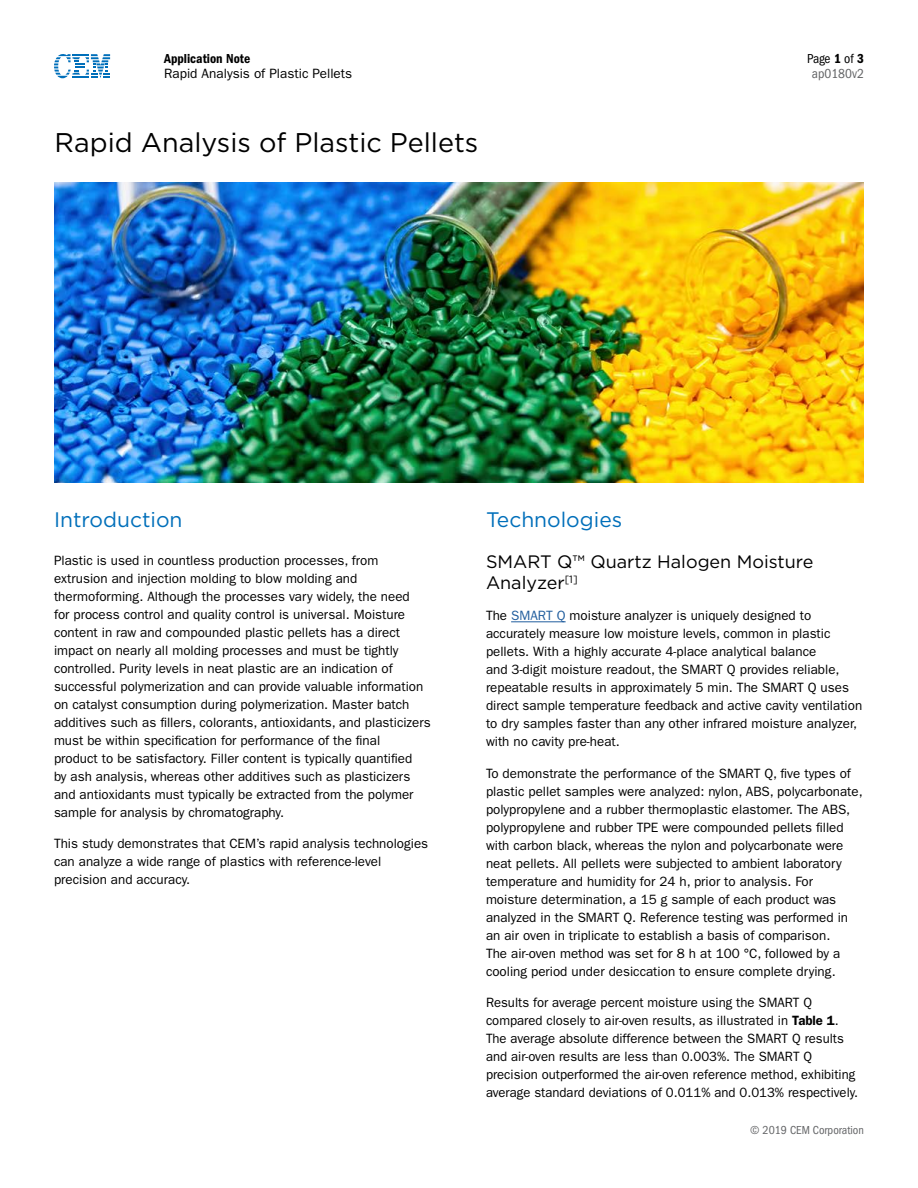
<style>
.page{position:relative;width:918px;height:1188px;background:#fff}
.page>*{position:absolute;margin:0;border:0;box-sizing:border-box;transform-origin:0 0}
.Application_Note_Tit{font:27px "Gotham HTF";color:#000}
.Subtitle{font:21px "Gotham HTF";color:#006fba}
.Sub-subtitle{font:18px/21px "Gotham HTF";color:#000}
.Paragraph{font:13.5px/18px "ITC Franklin Gothic Std";color:#000}
.t1{font:13.5px "ITC Franklin Gothic Std Dm Cd";color:#000}
.t2{font:condensed 13.5px "ITC Franklin Gothic Std";letter-spacing:-.015em;color:#000}
.Application_Note_Num{font:condensed 13.5px "ITC Franklin Gothic Std";color:#636466}
.t3{font:condensed 12px "ITC Franklin Gothic Std";color:#636466}
.s1{font-family:"ITC Franklin Gothic Std Dm Cd";font-stretch:normal}
.s2{color:#215e9e}
.s3{font-weight:600}
</style>
<div class="page">
<svg style="left:54px;top:54px;width:56px;height:24px"></svg>
<hr style="left:511px;top:621px;width:55px;height:1px;background:#215e9e">
<img style="left:54px;top:182px;width:810px;height:300px">
<p class="t1" style="left:164px;top:51px;width:88px">Application Note</p>
<p class="Paragraph" style="left:164px;top:65px;width:190px">Rapid Analysis of Plastic Pellets</p>
<p class="Application_Note_Tit" style="left:55px;top:128px;width:425px">Rapid Analysis of Plastic Pellets</p>
<p class="t2" style="left:807px;top:51px;width:58px">Page <span class="s1">1</span> of <span class="s1">3</span></p>
<p class="Application_Note_Num" style="left:812px;top:66px;width:54px">ap0180v2</p>
<p class="Subtitle" style="left:54px;top:508px;width:130px">Introduction</p>
<p class="Paragraph" style="left:54px;top:551px;width:378px">Plastic is used in countless production processes, from extrusion and injection molding to blow molding and thermoforming. Although the processes vary widely, the need<br>for process control and quality control is universal. Moisture content in raw and compounded plastic pellets has a direct impact on nearly all molding processes and must be tightly controlled. Purity levels in neat plastic are an indication of successful polymerization and can provide valuable information on catalyst consumption during polymerization. Master batch additives such as fillers, colorants, antioxidants, and plasticizers must be within specification for performance of the final<br>product to be satisfactory. Filler content is typically quantified<br>by ash analysis, whereas other additives such as plasticizers and antioxidants must typically be extracted from the polymer sample for analysis by chromatography.</p>
<p class="Paragraph" style="left:54px;top:835px;width:376px">This study demonstrates that CEM’s rapid analysis technologies can analyze a wide range of plastics with reference-level precision and accuracy.</p>
<p class="Subtitle" style="left:486px;top:508px;width:138px">Technologies</p>
<p class="Sub-subtitle" style="left:486px;top:551px;width:329px">SMART Q™ Quartz Halogen Moisture<br>Analyzer<sup>[1]</sup></p>
<p class="Paragraph" style="left:486px;top:607px;width:378px">The <span class="s2">SMART Q</span> moisture analyzer is uniquely designed to accurately measure low moisture levels, common in plastic pellets. With a highly accurate 4-place analytical balance<br>and 3-digit moisture readout, the SMART Q provides reliable, repeatable results in approximately 5 min. The SMART Q uses direct sample temperature feedback and active cavity ventilation to dry samples faster than any other infrared moisture analyzer, with no cavity pre-heat.</p>
<p class="Paragraph" style="left:486px;top:764px;width:378px">To demonstrate the performance of the SMART Q, five types of plastic pellet samples were analyzed: nylon, ABS, polycarbonate, polypropylene and a rubber thermoplastic elastomer. The ABS, polypropylene and rubber TPE were compounded pellets filled with carbon black, whereas the nylon and polycarbonate were neat pellets. All pellets were subjected to ambient laboratory temperature and humidity for 24 h, prior to analysis. For moisture determination, a 15 g sample of each product was analyzed in the SMART Q. Reference testing was performed in an air oven in triplicate to establish a basis of comparison.<br>The air-oven method was set for 8 h at 100 °C, followed by a cooling period under desiccation to ensure complete drying.</p>
<p class="Paragraph" style="left:486px;top:994px;width:374px">Results for average percent moisture using the SMART Q compared closely to air-oven results, as illustrated in <span class="s3">Table 1</span>.<br>The average absolute difference between the SMART Q results and air-oven results are less than 0.003%. The SMART Q precision outperformed the air-oven reference method, exhibiting average standard deviations of 0.011% and 0.013% respectively.</p>
<p class="t3" style="left:750px;top:1123px;width:115px">© 2019 CEM Corporation</p>
</div>
